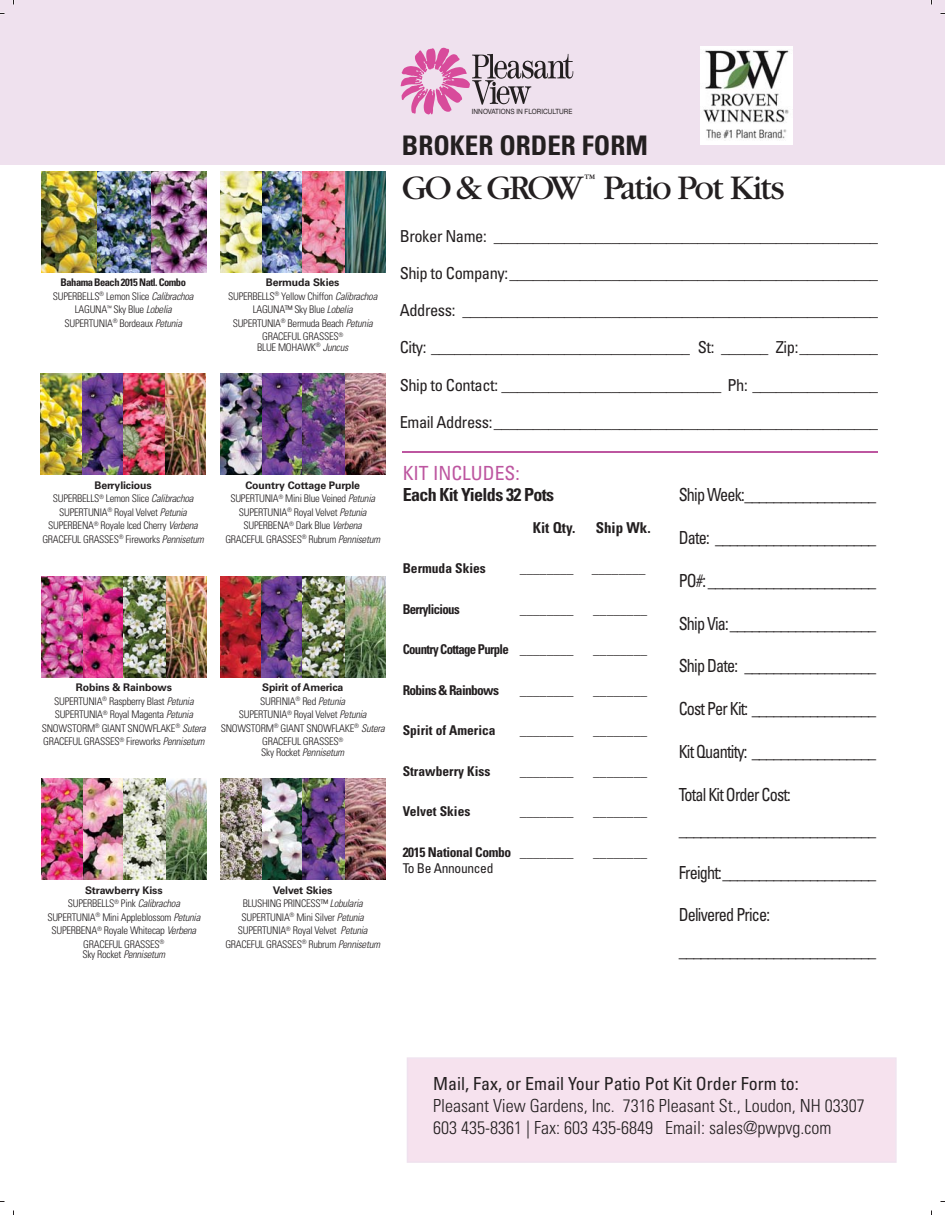
<style>
.page{position:relative;width:945px;height:1215px;background:#fff}
.page>*{position:absolute;margin:0;border:0;box-sizing:border-box;transform-origin:0 0}
.t1{font:36px "Garamond";letter-spacing:-.05em;color:#231f20}
.t2{font:700 condensed 27px "Univers";color:#231f20}
.t3{font:condensed 19.5px "Univers";color:#bd56a0}
.t4{font:condensed 18px/35.2px "Univers";letter-spacing:-.05em;color:#231f20;scale:.9 1}
.t5{font:300 condensed 18px/21.6px "Univers";color:#231f20}
.t6{font:condensed 18px "Univers";color:#231f20}
.t7{font:700 condensed 18px "Univers";letter-spacing:-.035em;color:#231f20}
.t8{font:condensed 16.5px "Univers";letter-spacing:-.025em;color:#231f20}
.t9{font:700 condensed 15px "Univers";color:#231f20}
.t10{font:700 condensed 13.5px "Univers";letter-spacing:-.025em;color:#231f20}
.t11{font:700 condensed 13.5px "Univers";color:#231f20}
.t12{font:700 condensed 13.5px "Univers";letter-spacing:-.05em;color:#231f20;scale:.95 1}
.t13{font:700 condensed 13.5px "Univers";letter-spacing:-.05em;color:#231f20}
.t14{font:condensed 13.5px "Univers";letter-spacing:-.025em;color:#231f20}
.t15{font:12px "Garamond";color:#231f20}
.t16{font:300 condensed 10.5px/13.5px "Univers";letter-spacing:-.025em;color:#231f20;text-align:center}
.t17{font:italic 300 condensed 10.5px "Univers";letter-spacing:-.025em;color:#231f20}
.t18{font:7.2px "Helvetica Neue";color:#231f20;scale:.9 1}
.s1{font-weight:700}
.s2{font-style:italic}
.s3{font-weight:700;font-stretch:normal}
.s4{font-style:normal}
</style>
<div class="page">
<div style="left:0;top:0;width:945px;height:165px;background:#efe1ee"></div>
<div style="left:407px;top:1057px;width:490px;height:106px;background:#f6e2ee"></div>
<svg style="left:401px;top:48px;width:172px;height:67px"></svg>
<div style="left:700px;top:46px;width:92px;height:98px;background:#fff"></div>
<img style="left:703px;top:50px;width:86px;height:89px">
<hr style="left:402px;top:451px;width:476px;height:1px;background:#bd56a0">
<img style="left:220px;top:171px;width:165px;height:101px">
<img style="left:40px;top:374px;width:166px;height:101px">
<img style="left:220px;top:374px;width:165px;height:101px">
<img style="left:41px;top:576px;width:166px;height:101px">
<img style="left:221px;top:576px;width:164px;height:101px">
<img style="left:41px;top:779px;width:166px;height:101px">
<img style="left:220px;top:779px;width:165px;height:101px">
<img style="left:96px;top:171px;width:55px;height:101px">
<img style="left:41px;top:171px;width:55px;height:101px">
<img style="left:151px;top:171px;width:56px;height:101px">
<p class="t16" style="left:53px;top:277px;width:142px"><span class="s1">Bahama Beach 2015 Natl. Combo<br></span>SUPERBELLS<sup>®</sup> Lemon Slice <span class="s2">Calibrachoa<br></span>LAGUNA<sup>™</sup> Sky Blue <span class="s2">Lobelia<br></span>SUPERTUNIA<sup>®</sup> Bordeaux <span class="s2">Petunia</span></p>
<p class="t16" style="left:228px;top:277px;width:151px"><span class="s3">Bermuda Skies<br></span>SUPERBELLS<sup>®</sup> Yellow Chiffon <span class="s2">Calibrachoa<br></span>LAGUNA™ Sky Blue <span class="s2">Lobelia<br></span>SUPERTUNIA<sup>®</sup> Bermuda Beach <span class="s2">Petunia<br></span>GRACEFUL GRASSES<sup>®</sup></p>
<p class="t16" style="left:257px;top:341px;width:93px">BLUE MOHAWK<sup>®</sup> <span class="s2">Juncus</span></p>
<p class="t16" style="left:42px;top:479px;width:163px"><span class="s3">Berrylicious<br></span>SUPERBELLS<sup>®</sup> Lemon Slice <span class="s2">Calibrachoa </span>SUPERTUNIA<sup>®</sup> Royal Velvet <span class="s2">Petunia </span>SUPERBENA<sup>®</sup> Royale Iced Cherry <span class="s2">Verbena </span>GRACEFUL GRASSES<sup>®</sup> Fireworks <span class="s2">Pennisetum</span></p>
<p class="t16" style="left:225px;top:479px;width:156px"><span class="s3">Country Cottage Purple<br></span>SUPERTUNIA<sup>®</sup> Mini Blue Veined <span class="s2">Petunia<br></span>SUPERTUNIA<sup>®</sup> Royal Velvet <span class="s2">Petunia<br></span>SUPERBENA<sup>®</sup> Dark Blue <span class="s2">Verbena<br></span>GRACEFUL GRASSES<sup>®</sup> Rubrum <span class="s2">Pennisetum</span></p>
<p class="t16" style="left:42px;top:682px;width:166px"><span class="s3">Robins &amp; Rainbows<br></span>SUPERTUNIA<sup>®</sup> Raspberry Blast <span class="s2">Petunia </span>SUPERTUNIA<sup>®</sup> Royal Magenta <span class="s2">Petunia </span>SNOWSTORM<sup>®</sup> GIANT SNOWFLAKE<sup>®</sup> <span class="s2">Sutera </span>GRACEFUL GRASSES<sup>®</sup> Fireworks <span class="s2">Pennisetum</span></p>
<p class="t16" style="left:221px;top:682px;width:166px"><span class="s3">Spirit of America<br></span>SURFINIA<sup>®</sup> Red <span class="s2">Petunia<br></span>SUPERTUNIA<sup>®</sup> Royal Velvet <span class="s2">Petunia<br></span>SNOWSTORM<sup>®</sup> GIANT SNOWFLAKE<sup>®</sup> <span class="s2">Sutera<br></span>GRACEFUL GRASSES<sup>®</sup></p>
<p class="t17" style="left:261px;top:748px;width:84px"><span class="s4">Sky Rocket</span> Pennisetum</p>
<p class="t16" style="left:47px;top:884px;width:154px"><span class="s3">Strawberry Kiss<br></span>SUPERBELLS<sup>®</sup> Pink <span class="s2">Calibrachoa<br></span>SUPERTUNIA<sup>®</sup> Mini Appleblossom <span class="s2">Petunia<br></span>SUPERBENA<sup>®</sup> Royale Whitecap <span class="s2">Verbena<br></span>GRACEFUL GRASSES<sup>®</sup></p>
<p class="t17" style="left:82px;top:951px;width:84px"><span class="s4">Sky Rocket</span> Pennisetum</p>
<p class="t16" style="left:225px;top:884px;width:156px"><span class="s3">Velvet Skies<br></span>BLUSHING PRINCESS™ <span class="s2">Lobularia<br></span>SUPERTUNIA<sup>®</sup> Mini Silver <span class="s2">Petunia<br></span>SUPERTUNIA<sup>®</sup> Royal Velvet <span class="s2">Petunia<br></span>GRACEFUL GRASSES<sup>®</sup> Rubrum <span class="s2">Pennisetum</span></p>
<p class="t18" style="left:472px;top:108px;width:113px">INNOVATIONS IN FLORICULTURE</p>
<h2 class="t2" style="left:402px;top:136px;width:248px">BROKER ORDER FORM</h2>
<h1 class="t1" style="left:402px;top:175px;width:183px">GO &amp; GROW</h1>
<p class="t15" style="left:585px;top:174px;width:13px">™</p>
<h1 class="t1" style="left:604px;top:175px;width:182px">Patio Pot Kits</h1>
<h3 class="t8" style="left:400px;top:230px;width:480px">Broker Name: _________________________________________________</h3>
<h3 class="t8" style="left:400px;top:267px;width:480px">Ship to Company: _______________________________________________</h3>
<h3 class="t8" style="left:400px;top:304px;width:480px">Address: _____________________________________________________</h3>
<h3 class="t8" style="left:400px;top:341px;width:480px">City: _________________________________ St: ______ Zip: __________</h3>
<h3 class="t8" style="left:400px;top:379px;width:480px">Ship to Contact: ____________________________ Ph: ________________</h3>
<h3 class="t8" style="left:400px;top:416px;width:480px">Email Address: _________________________________________________</h3>
<h3 class="t3" style="left:403px;top:466px;width:119px">KIT INCLUDES:</h3>
<h3 class="t7" style="left:403px;top:488px;width:153px">Each Kit Yields 32 Pots</h3>
<h3 class="t9" style="left:533px;top:522px;width:44px">Kit Qty.</h3>
<h3 class="t9" style="left:596px;top:522px;width:57px">Ship Wk.</h3>
<p class="t11" style="left:403px;top:564px;width:85px">Bermuda Skies</p>
<p class="t10" style="left:520px;top:564px;width:55px">________</p>
<p class="t10" style="left:592px;top:564px;width:55px">________</p>
<p class="t12" style="left:403px;top:604px;width:62px">Berrylicious</p>
<p class="t10" style="left:520px;top:604px;width:55px">________</p>
<p class="t10" style="left:593px;top:604px;width:55px">________</p>
<p class="t12" style="left:403px;top:645px;width:181px">Country Cottage Purple ________</p>
<p class="t10" style="left:593px;top:645px;width:55px">________</p>
<p class="t13" style="left:403px;top:685px;width:98px">Robins &amp; Rainbows</p>
<p class="t10" style="left:520px;top:685px;width:55px">________</p>
<p class="t10" style="left:593px;top:685px;width:55px">________</p>
<p class="t11" style="left:403px;top:726px;width:95px">Spirit of America</p>
<p class="t10" style="left:520px;top:726px;width:55px">________</p>
<p class="t10" style="left:593px;top:726px;width:55px">________</p>
<p class="t11" style="left:403px;top:766px;width:89px">Strawberry Kiss</p>
<p class="t10" style="left:520px;top:766px;width:55px">________</p>
<p class="t10" style="left:593px;top:766px;width:55px">________</p>
<p class="t11" style="left:403px;top:807px;width:69px">Velvet Skies</p>
<p class="t10" style="left:520px;top:807px;width:55px">________</p>
<p class="t10" style="left:593px;top:807px;width:55px">________</p>
<p class="t10" style="left:403px;top:847px;width:173px">2015 National Combo ________</p>
<p class="t10" style="left:593px;top:847px;width:55px">________</p>
<p class="t14" style="left:403px;top:864px;width:92px">To Be Announced</p>
<h3 class="t4" style="left:679px;top:479px;width:221px">Ship Week: __________________</h3>
<h3 class="t4" style="left:679px;top:522px;width:221px">Date: ______________________</h3>
<h3 class="t4" style="left:679px;top:564px;width:221px">PO#: _______________________</h3>
<h3 class="t4" style="left:679px;top:607px;width:221px">Ship Via: ____________________</h3>
<h3 class="t4" style="left:679px;top:650px;width:221px">Ship Date: __________________</h3>
<h3 class="t4" style="left:679px;top:693px;width:221px">Cost Per Kit: _________________</h3>
<h3 class="t4" style="left:679px;top:735px;width:221px">Kit Quantity: _________________</h3>
<h3 class="t4" style="left:679px;top:778px;width:221px">Total Kit Order Cost: ___________________________</h3>
<h3 class="t4" style="left:679px;top:856px;width:221px">Freight: _____________________</h3>
<h3 class="t4" style="left:679px;top:899px;width:221px">Delivered Price: ___________________________</h3>
<h3 class="t6" style="left:433px;top:1077px;width:367px">Mail, Fax, or Email Your Patio Pot Kit Order Form to:</h3>
<h3 class="t5" style="left:433px;top:1097px;width:433px">Pleasant View Gardens, Inc. 7316 Pleasant St., Loudon, NH 03307<br>603 435-8361 | Fax: 603 435-6849 Email: sales@pwpvg.com</h3>
</div>
